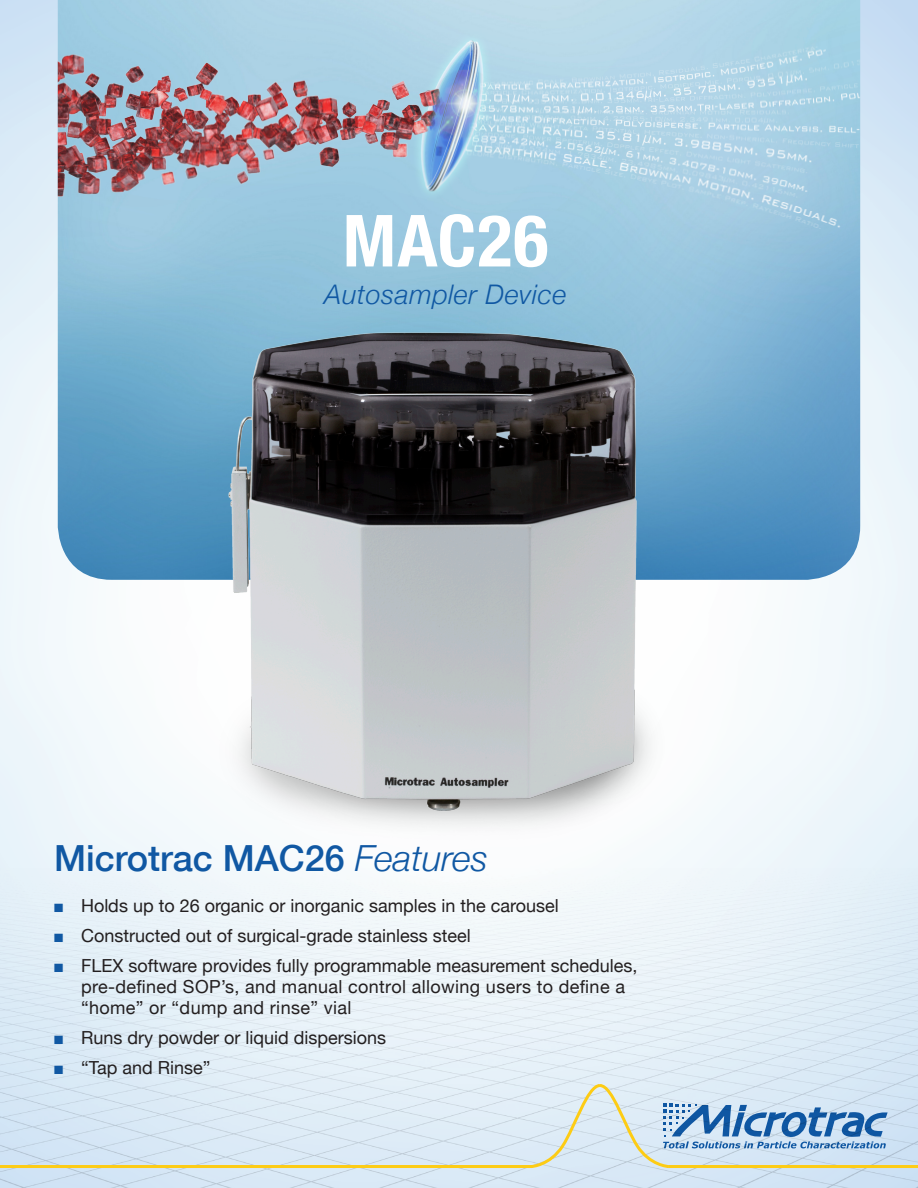
<style>
.page{position:relative;width:918px;height:1188px;background:#fff}
.page>*{position:absolute;margin:0;border:0;box-sizing:border-box;transform-origin:0 0}
.t1{font:700 condensed 72px "Helvetica Neue";letter-spacing:.02em;color:#fff}
.t2{font:500 36px "Helvetica Neue";color:#1058a3}
.t3{font:italic 300 27px "Helvetica Neue";letter-spacing:.02em;color:#1058a3}
.t4{font:18px/21px "Helvetica Neue";color:#231f20}
.s1{font-weight:300;font-style:italic}
.s2{color:#1058a3}
</style>
<div class="page">
<img style="left:0;top:0;width:918px;height:869px">
<img style="left:58px;top:0;width:802px;height:580px">
<img style="left:58px;top:2px;width:802px;height:257px">
<img style="left:0;top:869px;width:918px;height:319px">
<hr style="left:0;top:1165px;width:532px;height:3px;background:#fdcc15">
<hr style="left:668px;top:1165px;width:250px;height:3px;background:#fdcc15">
<svg style="left:529px;top:1083px;width:359px;height:87px;background:#c2d5e1"></svg>
<img style="left:145px;top:316px;width:568px;height:538px">
<p class="t1" style="left:343px;top:181px;width:207px">MAC26</p>
<p class="t3" style="left:325px;top:273px;width:243px">Autosampler Device</p>
<p class="t2" style="left:54px;top:829px;width:436px">Microtrac MAC26 <span class="s1">Features</span></p>
<p class="t4" style="left:54px;top:894px;width:506px"><span class="s2">■</span> Holds up to 26 organic or inorganic samples in the carousel</p>
<p class="t4" style="left:54px;top:924px;width:418px"><span class="s2">■</span> Constructed out of surgical-grade stainless steel</p>
<p class="t4" style="left:81px;top:954px;width:558px;text-indent:-27px"><span class="s2">■</span> FLEX software provides fully programmable measurement schedules, pre-defined SOP’s, and manual control allowing users to define a “home” or “dump and rinse” vial</p>
<p class="t4" style="left:54px;top:1026px;width:334px"><span class="s2">■</span> Runs dry powder or liquid dispersions</p>
<p class="t4" style="left:54px;top:1056px;width:158px"><span class="s2">■</span> “Tap and Rinse”</p>
</div>
